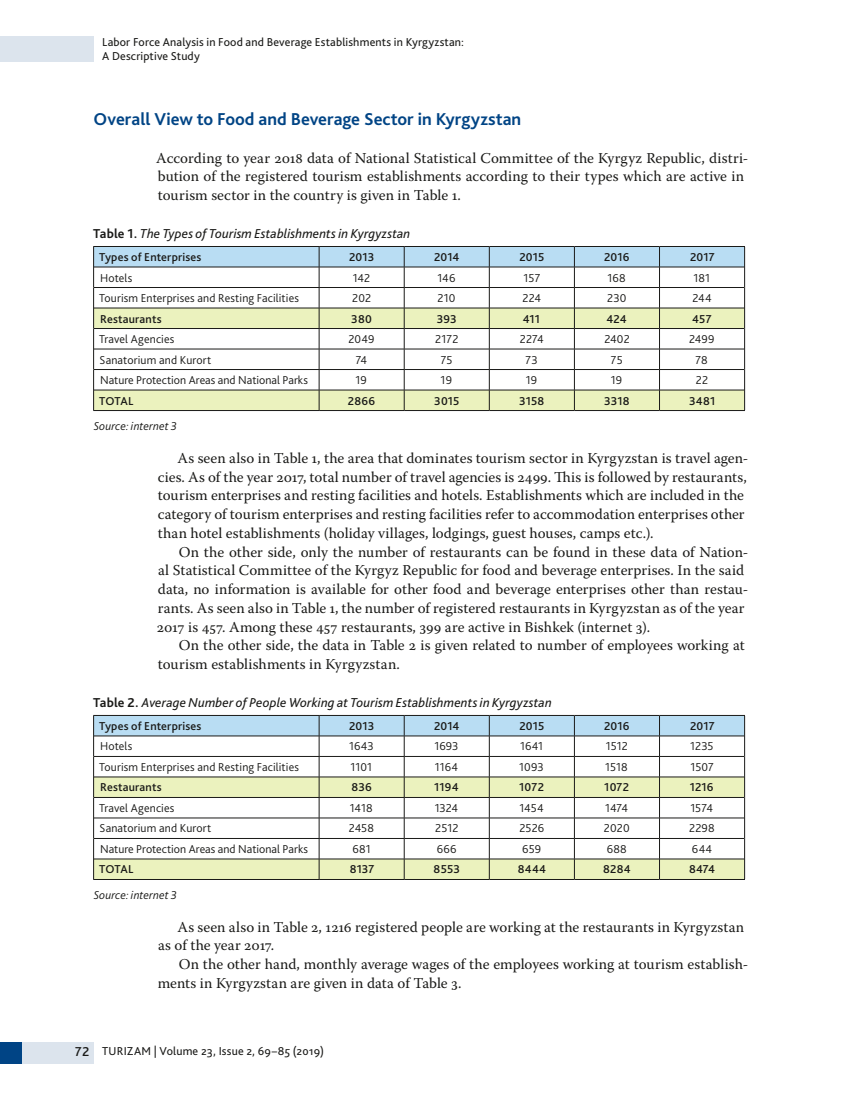
<style>
.page{position:relative;width:851px;height:1106px;background:#fff}
.page>*{position:absolute;margin:0;border:0;box-sizing:border-box;transform-origin:0 0}
.t1{font:700 18px "Bliss Pro";color:#004485}
.t2{font:15px/18.8px "Warnock Pro";letter-spacing:.005em;color:#1a1a18}
.t3{font:italic 13.5px "Bliss Pro";letter-spacing:.01em;color:#1a1a18}
.t4{font:300 12px "Bliss Pro";letter-spacing:.01em;color:#1a1a18}
.t5{font:500 12px "Bliss Pro";letter-spacing:.015em;color:#1a1a18}
.t6{font:12px/14.4px "Bliss Pro";letter-spacing:.015em;color:#1a1a18}
.t7{font:italic 300 12px "Bliss Pro";letter-spacing:.01em;color:#1a1a18}
.s1{font-weight:700;font-style:normal}
.s2{font-weight:500;font-size:13.5px}
</style>
<div class="page">
<div style="left:0;top:1042px;width:94px;height:21px;background:#dce4ed"></div>
<div style="left:0;top:36px;width:94px;height:26px;background:#dce4ed"></div>
<div style="left:0;top:1042px;width:21px;height:21px;background:#004485"></div>
<hr style="left:93px;top:410px;width:226px;height:1px;background:#1a1a18">
<hr style="left:319px;top:410px;width:85px;height:1px;background:#1a1a18">
<hr style="left:404px;top:410px;width:85px;height:1px;background:#1a1a18">
<hr style="left:489px;top:410px;width:85px;height:1px;background:#1a1a18">
<hr style="left:574px;top:410px;width:85px;height:1px;background:#1a1a18">
<hr style="left:659px;top:410px;width:85px;height:1px;background:#1a1a18">
<svg style="left:93px;top:246px;width:652px;height:164px"></svg>
<hr style="left:94px;top:267px;width:225px;height:1px;background:#1a1a18">
<hr style="left:319px;top:267px;width:85px;height:1px;background:#1a1a18">
<hr style="left:404px;top:267px;width:85px;height:1px;background:#1a1a18">
<hr style="left:489px;top:267px;width:85px;height:1px;background:#1a1a18">
<hr style="left:574px;top:267px;width:85px;height:1px;background:#1a1a18">
<hr style="left:659px;top:267px;width:85px;height:1px;background:#1a1a18">
<hr style="left:93px;top:879px;width:226px;height:1px;background:#1a1a18">
<hr style="left:319px;top:879px;width:85px;height:1px;background:#1a1a18">
<hr style="left:404px;top:879px;width:85px;height:1px;background:#1a1a18">
<hr style="left:489px;top:879px;width:85px;height:1px;background:#1a1a18">
<hr style="left:574px;top:879px;width:85px;height:1px;background:#1a1a18">
<hr style="left:659px;top:879px;width:85px;height:1px;background:#1a1a18">
<svg style="left:93px;top:715px;width:652px;height:164px"></svg>
<p class="t6" style="left:102px;top:34px;width:363px">Labor Force Analysis in Food and Beverage Establishments in Kyrgyzstan:<br>A Descriptive Study</p>
<p class="t1" style="left:94px;top:108px;width:429px">Overall View to Food and Beverage Sector in Kyrgyzstan</p>
<p class="t2" style="left:156px;top:148px;width:593px">According to year 2018 data of National Statistical Committee of the Kyrgyz Republic, distri&shy;bution of the registered tourism establishments according to their types which are active in tourism sector in the country is given in Table 1.</p>
<p class="t3" style="left:93px;top:225px;width:318px"><span class="s1">Table 1.</span> The Types of Tourism Establishments in Kyrgyzstan</p>
<p class="t5" style="left:99px;top:249px;width:104px">Types of Enterprises</p>
<p class="t5" style="left:349px;top:249px;width:27px">2013</p>
<p class="t5" style="left:434px;top:249px;width:27px">2014</p>
<p class="t5" style="left:519px;top:249px;width:26px">2015</p>
<p class="t5" style="left:604px;top:249px;width:27px">2016</p>
<p class="t5" style="left:690px;top:249px;width:26px">2017</p>
<p class="t4" style="left:100px;top:270px;width:34px">Hotels</p>
<p class="t4" style="left:352px;top:270px;width:19px">142</p>
<p class="t4" style="left:437px;top:270px;width:20px">146</p>
<p class="t4" style="left:523px;top:270px;width:18px">157</p>
<p class="t4" style="left:607px;top:270px;width:20px">168</p>
<p class="t4" style="left:693px;top:270px;width:18px">181</p>
<p class="t4" style="left:99px;top:290px;width:201px">Tourism Enterprises and Resting Facilities</p>
<p class="t4" style="left:352px;top:290px;width:20px">202</p>
<p class="t4" style="left:437px;top:290px;width:19px">210</p>
<p class="t4" style="left:522px;top:290px;width:20px">224</p>
<p class="t4" style="left:607px;top:290px;width:21px">230</p>
<p class="t4" style="left:692px;top:290px;width:21px">244</p>
<p class="t5" style="left:100px;top:311px;width:63px">Restaurants</p>
<p class="t5" style="left:351px;top:311px;width:22px">380</p>
<p class="t5" style="left:436px;top:311px;width:22px">393</p>
<p class="t5" style="left:522px;top:311px;width:19px">411</p>
<p class="t5" style="left:606px;top:311px;width:22px">424</p>
<p class="t5" style="left:692px;top:311px;width:21px">457</p>
<p class="t4" style="left:99px;top:331px;width:77px">Travel Agencies</p>
<p class="t4" style="left:348px;top:331px;width:27px">2049</p>
<p class="t4" style="left:435px;top:331px;width:25px">2172</p>
<p class="t4" style="left:519px;top:331px;width:25px">2274</p>
<p class="t4" style="left:604px;top:331px;width:27px">2402</p>
<p class="t4" style="left:689px;top:331px;width:27px">2499</p>
<p class="t4" style="left:100px;top:352px;width:113px">Sanatorium and Kurort</p>
<p class="t4" style="left:355px;top:352px;width:13px">74</p>
<p class="t4" style="left:440px;top:352px;width:13px">75</p>
<p class="t4" style="left:525px;top:352px;width:14px">73</p>
<p class="t4" style="left:611px;top:352px;width:13px">75</p>
<p class="t4" style="left:695px;top:352px;width:14px">78</p>
<p class="t4" style="left:100px;top:372px;width:209px">Nature Protection Areas and National Parks</p>
<p class="t4" style="left:355px;top:372px;width:13px">19</p>
<p class="t4" style="left:440px;top:372px;width:13px">19</p>
<p class="t4" style="left:525px;top:372px;width:13px">19</p>
<p class="t4" style="left:610px;top:372px;width:13px">19</p>
<p class="t4" style="left:695px;top:372px;width:14px">22</p>
<p class="t5" style="left:99px;top:393px;width:36px">TOTAL</p>
<p class="t5" style="left:348px;top:393px;width:29px">2866</p>
<p class="t5" style="left:434px;top:393px;width:27px">3015</p>
<p class="t5" style="left:519px;top:393px;width:27px">3158</p>
<p class="t5" style="left:604px;top:393px;width:27px">3318</p>
<p class="t5" style="left:689px;top:393px;width:28px">3481</p>
<p class="t7" style="left:94px;top:418px;width:85px">Source: internet 3</p>
<p class="t2" style="left:158px;top:448px;width:592px;text-indent:20px">As seen also in Table 1, the area that dominates tourism sector in Kyrgyzstan is travel agen&shy;cies. As of the year 2017, total number of travel agencies is 2499. This is followed by restaurants, tourism enterprises and resting facilities and hotels. Establishments which are included in the category of tourism enterprises and resting facilities refer to accommodation enterprises other than hotel establishments (holiday villages, lodgings, guest houses, camps etc.).</p>
<p class="t2" style="left:157px;top:542px;width:593px;text-indent:22px">On the other side, only the number of restaurants can be found in these data of Nation&shy;al Statistical Committee of the Kyrgyz Republic for food and beverage enterprises. In the said data, no information is available for other food and beverage enterprises other than restau&shy;rants. As seen also in Table 1, the number of registered restaurants in Kyrgyzstan as of the year 2017 is 457. Among these 457 restaurants, 399 are active in Bishkek (internet 3).</p>
<p class="t2" style="left:158px;top:635px;width:588px;text-indent:21px">On the other side, the data in Table 2 is given related to number of employees working at tourism establishments in Kyrgyzstan.</p>
<p class="t3" style="left:93px;top:693px;width:460px"><span class="s1">Table 2.</span> Average Number of People Working at Tourism Establishments in Kyrgyzstan</p>
<p class="t5" style="left:99px;top:718px;width:104px">Types of Enterprises</p>
<p class="t5" style="left:349px;top:718px;width:27px">2013</p>
<p class="t5" style="left:434px;top:718px;width:27px">2014</p>
<p class="t5" style="left:519px;top:718px;width:26px">2015</p>
<p class="t5" style="left:604px;top:718px;width:27px">2016</p>
<p class="t5" style="left:690px;top:718px;width:26px">2017</p>
<p class="t4" style="left:100px;top:739px;width:34px">Hotels</p>
<p class="t4" style="left:349px;top:739px;width:26px">1643</p>
<p class="t4" style="left:434px;top:739px;width:26px">1693</p>
<p class="t4" style="left:520px;top:739px;width:25px">1641</p>
<p class="t4" style="left:605px;top:739px;width:23px">1512</p>
<p class="t4" style="left:690px;top:739px;width:25px">1235</p>
<p class="t4" style="left:99px;top:759px;width:201px">Tourism Enterprises and Resting Facilities</p>
<p class="t4" style="left:350px;top:759px;width:23px">1101</p>
<p class="t4" style="left:435px;top:759px;width:25px">1164</p>
<p class="t4" style="left:519px;top:759px;width:26px">1093</p>
<p class="t4" style="left:605px;top:759px;width:24px">1518</p>
<p class="t4" style="left:690px;top:759px;width:25px">1507</p>
<p class="t5" style="left:100px;top:780px;width:63px">Restaurants</p>
<p class="t5" style="left:351px;top:780px;width:22px">836</p>
<p class="t5" style="left:434px;top:780px;width:26px">1194</p>
<p class="t5" style="left:519px;top:780px;width:26px">1072</p>
<p class="t5" style="left:604px;top:780px;width:26px">1072</p>
<p class="t5" style="left:689px;top:780px;width:25px">1216</p>
<p class="t4" style="left:99px;top:800px;width:77px">Travel Agencies</p>
<p class="t4" style="left:350px;top:800px;width:24px">1418</p>
<p class="t4" style="left:434px;top:800px;width:25px">1324</p>
<p class="t4" style="left:519px;top:800px;width:26px">1454</p>
<p class="t4" style="left:605px;top:800px;width:24px">1474</p>
<p class="t4" style="left:690px;top:800px;width:24px">1574</p>
<p class="t4" style="left:100px;top:821px;width:113px">Sanatorium and Kurort</p>
<p class="t4" style="left:349px;top:821px;width:27px">2458</p>
<p class="t4" style="left:435px;top:821px;width:25px">2512</p>
<p class="t4" style="left:519px;top:821px;width:26px">2526</p>
<p class="t4" style="left:604px;top:821px;width:27px">2020</p>
<p class="t4" style="left:689px;top:821px;width:27px">2298</p>
<p class="t4" style="left:100px;top:841px;width:209px">Nature Protection Areas and National Parks</p>
<p class="t4" style="left:352px;top:841px;width:20px">681</p>
<p class="t4" style="left:437px;top:841px;width:21px">666</p>
<p class="t4" style="left:522px;top:841px;width:20px">659</p>
<p class="t4" style="left:606px;top:841px;width:22px">688</p>
<p class="t4" style="left:691px;top:841px;width:22px">644</p>
<p class="t5" style="left:99px;top:862px;width:36px">TOTAL</p>
<p class="t5" style="left:349px;top:862px;width:26px">8137</p>
<p class="t5" style="left:433px;top:862px;width:28px">8553</p>
<p class="t5" style="left:517px;top:862px;width:30px">8444</p>
<p class="t5" style="left:603px;top:862px;width:29px">8284</p>
<p class="t5" style="left:689px;top:862px;width:27px">8474</p>
<p class="t7" style="left:94px;top:887px;width:85px">Source: internet 3</p>
<p class="t2" style="left:158px;top:917px;width:587px;text-indent:19px">As seen also in Table 2, 1216 registered people are working at the restaurants in Kyrgyzstan as of the year 2017.</p>
<p class="t2" style="left:158px;top:954px;width:592px;text-indent:21px">On the other hand, monthly average wages of the employees working at tourism establish&shy;ments in Kyrgyzstan are given in data of Table 3.</p>
<p class="t6" style="left:74px;top:1043px;width:251px"><span class="s2">72</span> TURIZAM | Volume 23, Issue 2, 69–85 (2019)</p>
</div>
